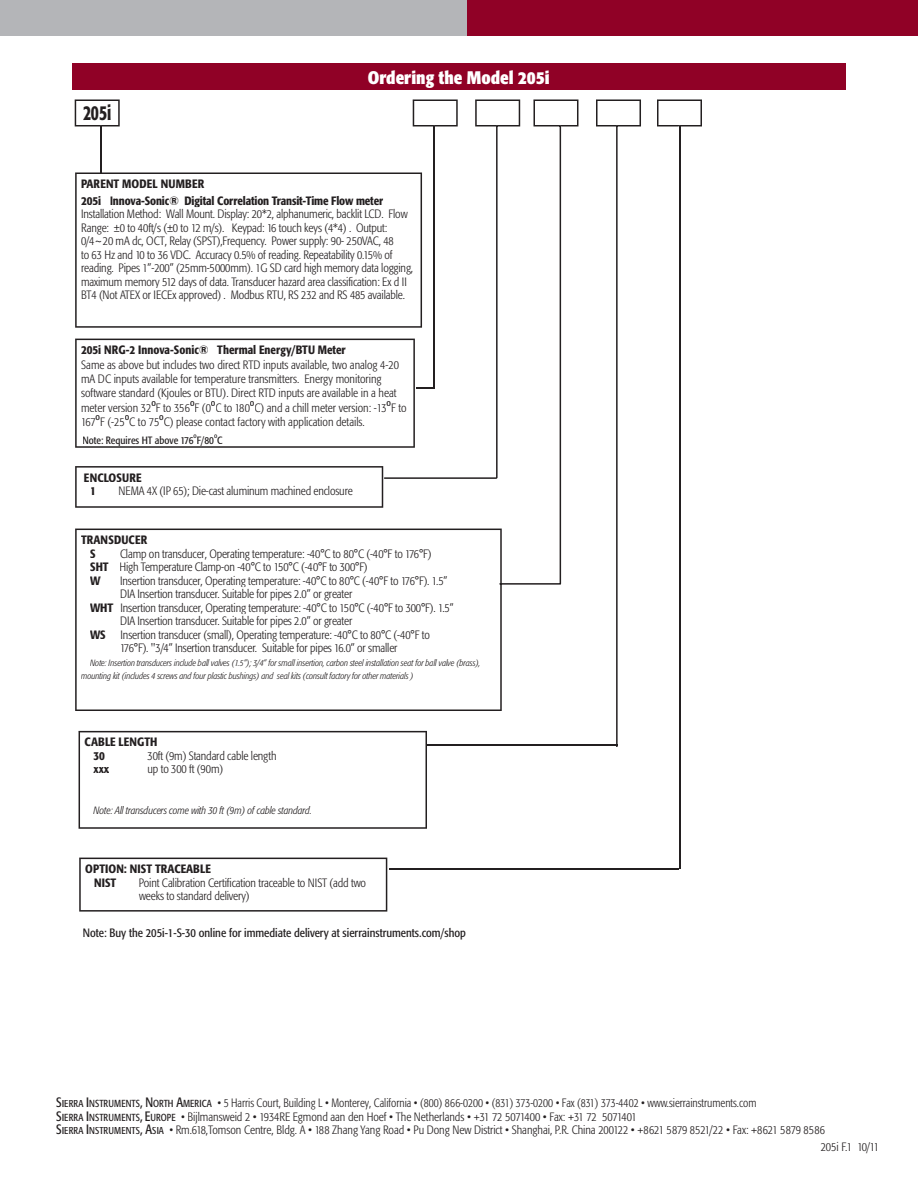
<style>
.page{position:relative;width:918px;height:1188px;background:#fff}
.page>*{position:absolute;margin:0;border:0;box-sizing:border-box;transform-origin:0 0}
.t1{font:500 condensed 21px "Formata";color:#231f20;scale:.8 1}
.t2{font:700 condensed 18px "Formata";color:#fff}
.t3{font:300 condensed 12px/13.5px "Formata";letter-spacing:-.01em;color:#231f20}
.t4{font:300 condensed 12px/13.5px "Formata";letter-spacing:-.01em;color:#231f20;scale:.95 1}
.t5{font:500 condensed 12px/13.5px "Formata";color:#231f20}
.t6{font:condensed 12px "Formata";color:#231f20}
.t7{font:italic 300 condensed 10.5px "Formata";letter-spacing:-.01em;color:#231f20}
.t8{font:condensed 10.5px "Formata";color:#231f20}
.t9{font:condensed 9.45px "Formata";color:#231f20}
.t10{font:italic 300 condensed 9px/13.5px "Formata";letter-spacing:-.01em;color:#231f20}
.t11{font:condensed 6.75px "Formata";color:#231f20}
.s1{font-weight:500}
.s2{font-weight:400;font-size:13.5px}
.s3{font-weight:400;font-stretch:normal;font-size:10.2px}
.s4{font-weight:400;font-size:10.2px}
</style>
<div class="page">
<div style="left:448px;top:0;width:470px;height:36px;background:#900126"></div>
<div style="left:0;top:0;width:467px;height:36px;background:#b4b5b8"></div>
<div style="left:72px;top:63px;width:774px;height:27px;background:#900126"></div>
<svg style="left:75px;top:585px;width:427px;height:126px"></svg>
<svg style="left:79px;top:731px;width:348px;height:98px"></svg>
<hr style="left:679px;top:126px;width:1px;height:743px;background:#231f20">
<svg style="left:657px;top:99px;width:45px;height:28px"></svg>
<svg style="left:79px;top:858px;width:308px;height:54px"></svg>
<hr style="left:389px;top:868px;width:290px;height:2px;background:#231f20">
<hr style="left:428px;top:744px;width:188px;height:1px;background:#231f20">
<svg style="left:596px;top:99px;width:45px;height:648px"></svg>
<svg style="left:75px;top:99px;width:503px;height:486px"></svg>
<h1 class="t1" style="left:83px;top:100px;width:37px">205i</h1>
<h2 class="t2" style="left:368px;top:66px;width:184px">Ordering the Model 205i</h2>
<p class="t5" style="left:81px;top:176px;width:125px;line-height:16.5px">PARENT MODEL NUMBER<br>205i</p>
<p class="t5" style="left:110px;top:194px;width:275px">Innova-Sonic® Digital Correlation Transit-Time Flow meter</p>
<p class="t3" style="left:81px;top:207px;width:334px">Installation Method: Wall Mount. Display: 20*2, alphanumeric, backlit LCD. Flow Range: ±0 to 40ft/s (±0 to 12 m/s). Keypad: 16 touch keys (4*4) . Output:<br>0/4~20 mA dc, OCT, Relay (SPST),Frequency. Power supply: 90- 250VAC, 48<br>to 63 Hz and 10 to 36 VDC. Accuracy 0.5% of reading. Repeatability 0.15% of reading. Pipes 1”-200” (25mm-5000mm). 1G SD card high memory data logging, maximum memory 512 days of data. Transducer hazard area classification: Ex d II BT4 (Not ATEX or IECEx approved) . Modbus RTU, RS 232 and RS 485 available.</p>
<p class="t5" style="left:81px;top:343px;width:266px">205i NRG-2 Innova-Sonic® Thermal Energy/BTU Meter</p>
<p class="t3" style="left:81px;top:357px;width:327px;line-height:14.4px">Same as above but includes two direct RTD inputs available, two analog 4-20 mA DC inputs available for temperature transmitters. Energy monitoring software standard (Kjoules or BTU). Direct RTD inputs are available in a heat meter version 32 F to 356 F (0 C to 180 C) and a chill meter version: -13 F to</p>
<p class="t9" style="left:151px;top:397px;width:6px">o</p>
<p class="t9" style="left:190px;top:397px;width:6px">o</p>
<p class="t9" style="left:211px;top:397px;width:6px">o</p>
<p class="t9" style="left:250px;top:397px;width:6px">o</p>
<p class="t9" style="left:387px;top:397px;width:6px">o</p>
<p class="t3" style="left:81px;top:415px;width:285px">167 F (-25 C to 75 C) please contact factory with application details.</p>
<p class="t9" style="left:96px;top:411px;width:6px">o</p>
<p class="t9" style="left:125px;top:411px;width:6px">o</p>
<p class="t9" style="left:159px;top:411px;width:6px">o</p>
<p class="t11" style="left:194px;top:432px;width:5px">o</p>
<p class="t11" style="left:214px;top:432px;width:5px">o</p>
<p class="t8" style="left:82px;top:434px;width:142px">Note: Requires HT above 176 F/80 C</p>
<p class="t5" style="left:90px;top:471px;width:53px;text-indent:-6px">ENCLOSURE<br>1</p>
<p class="t3" style="left:118px;top:484px;width:236px">NEMA 4X (IP 65); Die-cast aluminum machined enclosure</p>
<p class="t5" style="left:90px;top:533px;width:59px;text-indent:-9px">TRANSDUCER<br>S</p>
<p class="t3" style="left:90px;top:547px;width:343px;text-indent:30px">Clamp on transducer, Operating temperature: -40°C to 80°C (-40°F to 176°F)<br><span class="s1">SHT</span> High Temperature Clamp-on -40°C to 150°C (-40°F to 300°F)<br><span class="s1">W</span></p>
<p class="t3" style="left:120px;top:574px;width:329px">Insertion transducer, Operating temperature: -40°C to 80°C (-40°F to 176°F). 1.5”</p>
<p class="t3" style="left:120px;top:587px;width:234px">DIA Insertion transducer. Suitable for pipes 2.0” or greater</p>
<p class="t3" style="left:90px;top:601px;width:365px"><span class="s1">WHT</span> Insertion transducer, Operating temperature: -40°C to 150°C (-40°F to 300°F). 1.5”</p>
<p class="t3" style="left:120px;top:614px;width:234px">DIA Insertion transducer. Suitable for pipes 2.0” or greater</p>
<p class="t3" style="left:90px;top:628px;width:341px"><span class="s1">WS</span> Insertion transducer (small), Operating temperature: -40°C to 80°C (-40°F to</p>
<p class="t3" style="left:120px;top:641px;width:279px">176°F). "3/4” Insertion transducer. Suitable for pipes 16.0” or smaller</p>
<p class="t10" style="left:81px;top:656px;width:401px;text-indent:9px">Note: Insertion transducers include ball valves (1.5”); 3/4” for small insertion, carbon steel installation seat for ball valve (brass), mounting kit (includes 4 screws and four plastic bushings) and seal kits (consult factory for other materials )</p>
<p class="t5" style="left:94px;top:735px;width:65px;text-indent:-9px">CABLE LENGTH<br>30</p>
<p class="t3" style="left:148px;top:749px;width:131px">30ft (9m) Standard cable length</p>
<p class="t5" style="left:94px;top:762px;width:17px">xxx</p>
<p class="t3" style="left:148px;top:763px;width:77px">up to 300 ft (90m)</p>
<p class="t7" style="left:94px;top:804px;width:220px">Note: All transducers come with 30 ft (9m) of cable standard.</p>
<p class="t5" style="left:94px;top:862px;width:118px;text-indent:-9px">OPTION: NIST TRACEABLE<br>NIST</p>
<p class="t3" style="left:139px;top:876px;width:229px">Point Calibration Certification traceable to NIST (add two weeks to standard delivery)</p>
<p class="t6" style="left:83px;top:926px;width:385px">Note: Buy the 205i-1-S-30 online for immediate delivery at sierrainstruments.com/shop</p>
<p class="t4" style="left:56px;top:1097px;width:811px"><span class="s2">S</span><span class="s3">I</span><span class="s4">ERRA</span> <span class="s2">I</span><span class="s4">NSTRUMENTS</span><span class="s2">, N</span><span class="s4">ORTH</span> <span class="s2">A</span><span class="s4">MERICA</span> • 5 Harris Court, Building L • Monterey, California • (800) 866-0200 • (831) 373-0200 • Fax (831) 373-4402 • www.sierrainstruments.com<br><span class="s2">S</span><span class="s3">I</span><span class="s4">ERRA</span> <span class="s2">I</span><span class="s4">NSTRUMENTS</span><span class="s2">, E</span><span class="s4">UROPE</span> • Bijlmansweid 2 • 1934RE Egmond aan den Hoef • The Netherlands • +31 72 5071400 • Fax: +31 72 5071401<br><span class="s2">S</span><span class="s3">I</span><span class="s4">ERRA</span> <span class="s2">I</span><span class="s4">NSTRUMENTS</span><span class="s2">, A</span><span class="s4">SIA</span> • Rm.618,Tomson Centre, Bldg. A • 188 Zhang Yang Road • Pu Dong New District • Shanghai, P.R. China 200122 • +8621 5879 8521/22 • Fax: +8621 5879 8586</p>
<p class="t3" style="left:821px;top:1140px;width:60px">205i F.1 10/11</p>
</div>
